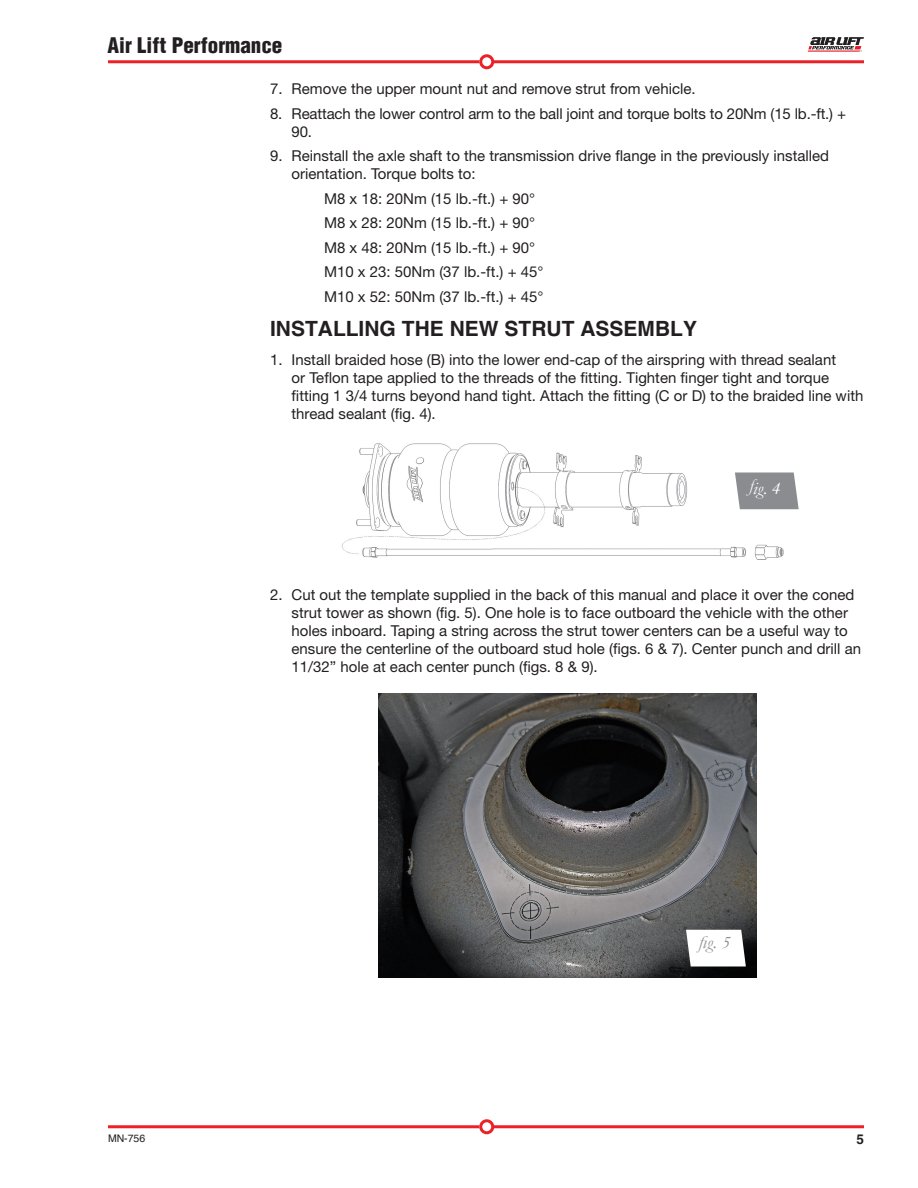
<style>
.page{position:relative;width:918px;height:1188px;background:#fff}
.page>*{position:absolute;margin:0;border:0;box-sizing:border-box;transform-origin:0 0}
.t1{font:700 21px "Helvetica";color:#231f20}
.t2{font:900 condensed 21px "Helvetica";color:#231f20}
.t3{font:italic 18px "Garamond";color:#fff}
.t4{font:italic 18px "Garamond";color:#8a8c8f}
.t5{font:15px/18px "Helvetica Neue";color:#231f20}
.t6{font:700 13.5px "Helvetica";color:#231f20}
.t7{font:10.5px "Helvetica";color:#231f20}
</style>
<div class="page">
<hr style="left:493px;top:1125px;width:371px;height:3px;background:#ec2127">
<div style="left:479px;top:1119px;width:15px;height:15px;border:3px solid #ec2127;border-radius:50%"></div>
<hr style="left:108px;top:1125px;width:371px;height:3px;background:#ec2127">
<hr style="left:493px;top:60px;width:371px;height:3px;background:#ec2127">
<div style="left:479px;top:54px;width:15px;height:15px;border:3px solid #ec2127;border-radius:50%"></div>
<hr style="left:108px;top:60px;width:371px;height:3px;background:#ec2127">
<svg style="left:808px;top:37px;width:56px;height:15px"></svg>
<img style="left:341px;top:443px;width:456px;height:117px">
<svg style="left:735px;top:472px;width:64px;height:37px;background:#949699"></svg>
<img style="left:378px;top:693px;width:378px;height:284px">
<svg style="left:686px;top:930px;width:60px;height:36px"></svg>
<h1 class="t2" style="left:108px;top:32px;width:176px">Air Lift Performance</h1>
<p class="t5" style="left:270px;top:80px;width:425px">7. Remove the upper mount nut and remove strut from vehicle.</p>
<p class="t5" style="left:292px;top:104px;width:556px;text-indent:-22px">8. Reattach the lower control arm to the ball joint and torque bolts to 20Nm (15 lb. -ft.) +<br>90.</p>
<p class="t5" style="left:292px;top:147px;width:539px;text-indent:-22px">9. Reinstall the axle shaft to the transmission drive flange in the previously installed orientation. Torque bolts to:</p>
<p class="t5" style="left:324px;top:186px;width:221px;line-height:24.5px">M8 x 18: 20Nm (15 lb.-ft.) + 90°<br>M8 x 28: 20Nm (15 lb.-ft.) + 90°<br>M8 x 48: 20Nm (15 lb.-ft.) + 90°<br>M10 x 23: 50Nm (37 lb.-ft.) + 45°<br>M10 x 52: 50Nm (37 lb.-ft.) + 45°</p>
<h1 class="t1" style="left:270px;top:316px;width:429px">INSTALLING THE NEW STRUT ASSEMBLY</h1>
<p class="t5" style="left:292px;top:350px;width:573px;text-indent:-22px">1. Install braided hose (B) into the lower end-cap of the airspring with thread sealant<br>or Teflon tape applied to the threads of the fitting. Tighten finger tight and torque fitting 1 3/4 turns beyond hand tight. Attach the fitting (C or D) to the braided line with thread sealant (fig. 4).</p>
<p class="t3" style="left:749px;top:476px;width:33px">fig. 4</p>
<p class="t5" style="left:292px;top:586px;width:571px;text-indent:-22px">2. Cut out the template supplied in the back of this manual and place it over the coned strut tower as shown (fig. 5). One hole is to face outboard the vehicle with the other holes inboard. Taping a string across the strut tower centers can be a useful way to ensure the centerline of the outboard stud hole (figs. 6 &amp; 7). Center punch and drill an 11/32” hole at each center punch (figs. 8 &amp; 9).</p>
<p class="t4" style="left:699px;top:930px;width:33px">fig. 5</p>
<p class="t7" style="left:108px;top:1132px;width:39px">MN-756</p>
<p class="t6" style="left:856px;top:1131px;width:9px">5</p>
</div>
